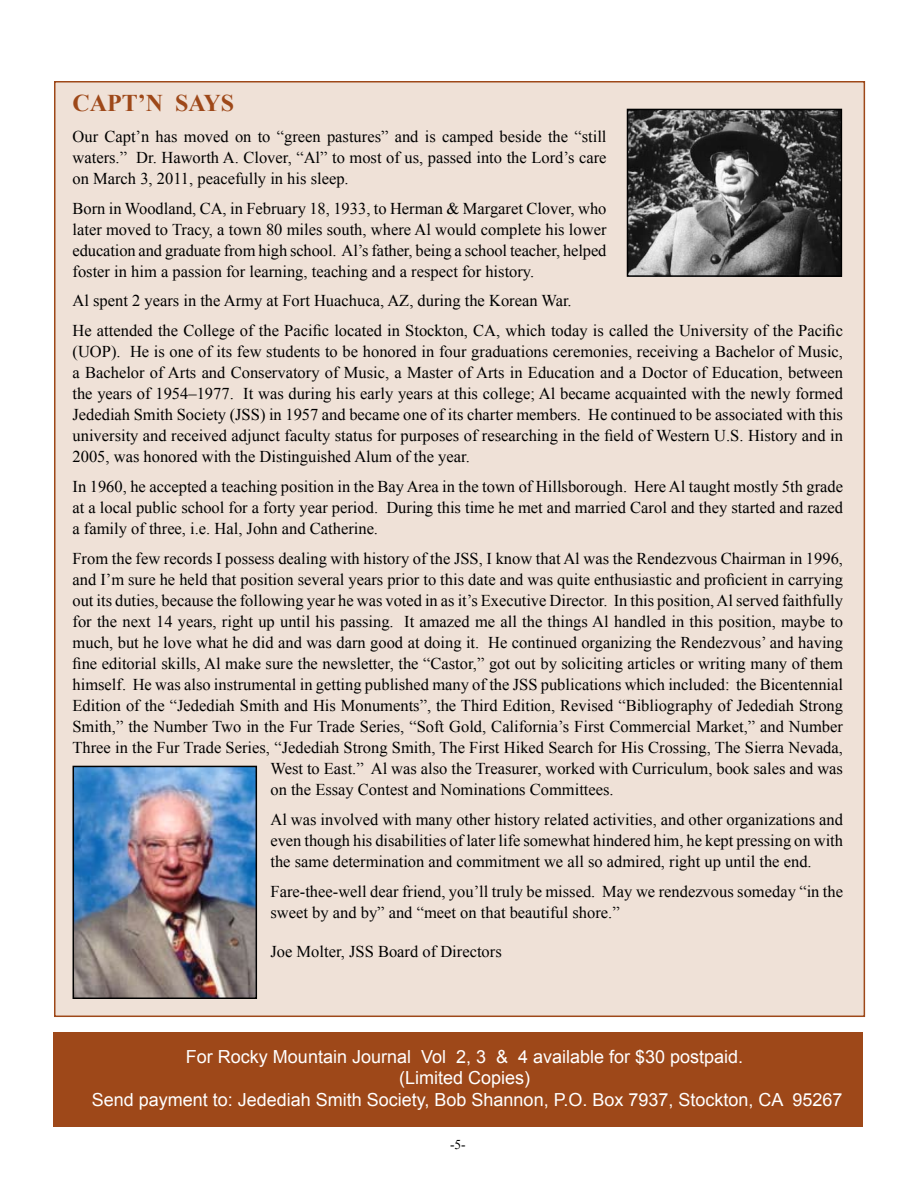
<style>
.page{position:relative;width:918px;height:1188px;background:#fff}
.page>*{position:absolute;margin:0;border:0;box-sizing:border-box;transform-origin:0 0}
.t1{font:700 24px "Times New Roman";color:#9e4819}
.t2{font:18px/21.6px "Arial";color:#fff;text-align:center}
.t3{font:16.5px/21px "Times New Roman";color:#000;text-align:justify}
.t4{font:13.5px "Times New Roman";color:#000}
</style>
<div class="page">
<div style="left:55px;top:82px;width:809px;height:934px;background:#efe1d7"></div>
<img style="left:630px;top:112px;width:209px;height:162px">
<div style="left:627px;top:109px;width:215px;height:168px;border:2px solid #000"></div>
<img style="left:76px;top:769px;width:178px;height:227px">
<div style="left:73px;top:766px;width:184px;height:233px;border:2px solid #000"></div>
<div style="left:53px;top:1033px;width:810px;height:94px;background:#9e4819"></div>
<h1 class="t1" style="left:73px;top:86px;width:163px">CAPT’N SAYS</h1>
<p class="t3" style="left:73px;top:126px;width:536px">Our Capt’n has moved on to “green pastures” and is camped beside the “still waters.” Dr. Haworth A. Clover, “Al” to most of us, passed into the Lord’s care on March 3, 2011, peacefully in his sleep.</p>
<p class="t3" style="left:73px;top:198px;width:536px">Born in Woodland, CA, in February 18, 1933, to Herman &amp; Margaret Clover, who later moved to Tracy, a town 80 miles south, where Al would complete his lower education and graduate from high school. Al’s father, being a school teacher, helped foster in him a passion for learning, teaching and a respect for history.</p>
<p class="t3" style="left:73px;top:285px;width:772px;line-height:30px">Al spent 2 years in the Army at Fort Huachuca, AZ, during the Korean War.<br>He attended the College of the Pacific located in Stockton, CA, which today is called the University of the Pacific</p>
<p class="t3" style="left:72px;top:340px;width:772px">(UOP). He is one of its few students to be honored in four graduations ceremonies, receiving a Bachelor of Music, a Bachelor of Arts and Conservatory of Music, a Master of Arts in Education and a Doctor of Education, between the years of 1954–1977. It was during his early years at this college; Al became acquainted with the newly formed Jedediah Smith Society (JSS) in 1957 and became one of its charter members. He continued to be associated with this university and received adjunct faculty status for purposes of researching in the field of Western U.S. History and in 2005, was honored with the Distinguished Alum of the year.</p>
<p class="t3" style="left:72px;top:475px;width:772px">In 1960, he accepted a teaching position in the Bay Area in the town of Hillsborough. Here Al taught mostly 5th grade at a local public school for a forty year period. During this time he met and married Carol and they started and razed a family of three, i.e. Hal, John and Catherine.</p>
<p class="t3" style="left:72px;top:547px;width:772px">From the few records I possess dealing with history of the JSS, I know that Al was the Rendezvous Chairman in 1996,</p>
<p class="t3" style="left:73px;top:568px;width:772px">and I’m sure he held that position several years prior to this date and was quite enthusiastic and proficient in carrying</p>
<p class="t3" style="left:73px;top:589px;width:772px">out its duties, because the following year he was voted in as it’s Executive Director. In this position,Al served faithfully</p>
<p class="t3" style="left:73px;top:610px;width:772px">for the next 14 years, right up until his passing. It amazed me all the things Al handled in this position, maybe to</p>
<p class="t3" style="left:73px;top:631px;width:772px">much, but he love what he did and was darn good at doing it. He continued organizing the Rendezvous’ and having</p>
<p class="t3" style="left:73px;top:652px;width:772px">fine editorial skills, Al make sure the newsletter, the “Castor,” got out by soliciting articles or writing many of them</p>
<p class="t3" style="left:73px;top:673px;width:772px">himself. He was also instrumental in getting published many of the JSS publications which included: the Bicentennial</p>
<p class="t3" style="left:72px;top:694px;width:772px">Edition of the “Jedediah Smith and His Monuments”, the Third Edition, Revised “Bibliography of Jedediah Strong</p>
<p class="t3" style="left:72px;top:715px;width:772px">Smith,” the Number Two in the Fur Trade Series, “Soft Gold, California’s First Commercial Market,” and Number</p>
<p class="t3" style="left:72px;top:736px;width:772px">Three in the Fur Trade Series, “Jedediah Strong Smith, The First Hiked Search for His Crossing, The Sierra Nevada,</p>
<p class="t3" style="left:270px;top:758px;width:574px">West to East.” Al was also the Treasurer, worked with Curriculum, book sales and was</p>
<p class="t3" style="left:270px;top:779px;width:345px">on the Essay Contest and Nominations Committees.</p>
<p class="t3" style="left:270px;top:809px;width:574px">Al was involved with many other history related activities, and other organizations and even though his disabilities of later life somewhat hindered him, he kept pressing on with the same determination and commitment we all so admired, right up until the end.</p>
<p class="t3" style="left:271px;top:880px;width:574px">Fare-thee-well dear friend, you’ll truly be missed. May we rendezvous someday “in the sweet by and by” and “meet on that beautiful shore.”</p>
<p class="t3" style="left:271px;top:940px;width:233px">Joe Molter, JSS Board of Directors</p>
<p class="t2" style="left:92px;top:1046px;width:752px">For Rocky Mountain Journal Vol 2, 3 &amp; 4 available for $30 postpaid.<br>(Limited Copies)<br>Send payment to: Jedediah Smith Society, Bob Shannon, P.O. Box 7937, Stockton, CA 95267</p>
<p class="t4" style="left:450px;top:1136px;width:17px">-5-</p>
</div>
